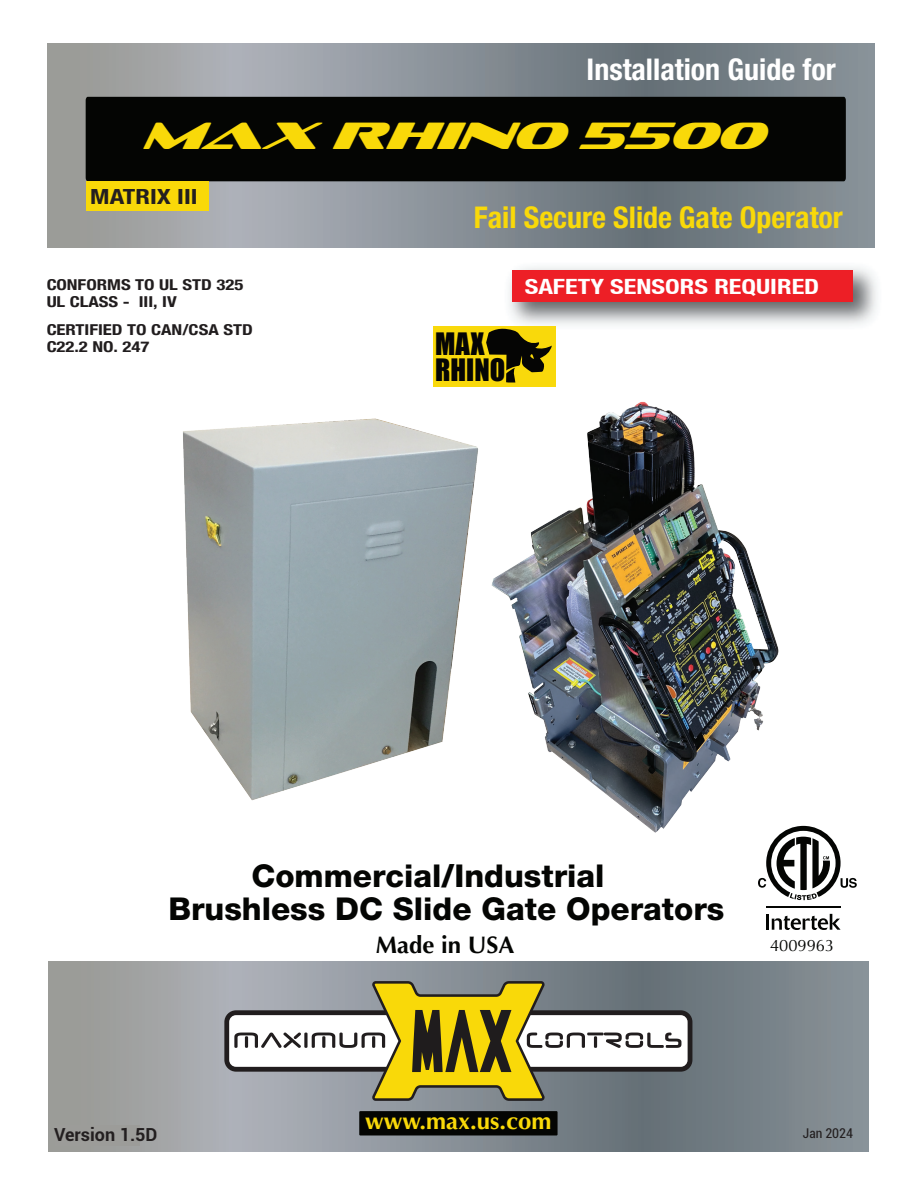
<style>
.page{position:relative;width:918px;height:1188px;background:#fff}
.page>*{position:absolute;margin:0;border:0;box-sizing:border-box;transform-origin:0 0}
.t1{font:italic 38.4px "Sofachrome Rg";color:#f9d909;scale:1.1 1}
.t2{font:800 31.5px/33px "Helvetica Neue LT Std";color:#040503}
.t3{font:700 condensed 30px "Helvetica Neue LT Std";color:#f9d909}
.t4{font:700 condensed 30px "Helvetica Neue LT Std";color:#fff}
.t5{font:28.35px/26px "Impact";color:#050504}
.t6{font:700 24px "Optima";color:#f9d909}
.t7{font:700 24px "Optima";color:#040503}
.t8{font:700 condensed 21px "Helvetica Neue LT";color:#fff;scale:1.25 1}
.t9{font:700 condensed 21px "Helvetica Neue LT Std";color:#231f20;scale:1.25 1}
.t10{font:700 18px "Roboto";color:#231f20}
.t11{font:16.5px "Optima";color:#040503}
.t12{font:700 condensed 15px/28.5px "Helvetica Neue";color:#211d1e;scale:1.25 1}
.t13{font:700 condensed 15px "Helvetica";color:#040503}
.t14{font:condensed 13.5px "Roboto";color:#231f20}
</style>
<div class="page">
<img style="left:183px;top:418px;width:233px;height:383px">
<svg style="left:48px;top:962px;width:821px;height:189px;background:#8b9296"></svg>
<hr style="left:766px;top:914px;width:3px;height:16px;background:#040503">
<svg style="left:772px;top:914px;width:69px;height:16px"></svg>
<svg style="left:853px;top:878px;width:4px;height:10px"></svg>
<img style="left:509px;top:267px;width:368px;height:58px">
<div style="left:513px;top:270px;width:340px;height:31px;background:#ed1f26"></div>
<svg style="left:47px;top:43px;width:827px;height:205px;background:#899095"></svg>
<div style="left:86px;top:97px;width:760px;height:84px;background:#040503"></div>
<div style="left:359px;top:1111px;width:199px;height:24px;background:#040503"></div>
<div style="left:224px;top:1010px;width:468px;height:62px;background:#211d1e;border-radius:12px"></div>
<div style="left:229px;top:1015px;width:459px;height:52px;background:#fff;border-radius:7px"></div>
<svg style="left:234px;top:981px;width:447px;height:120px"></svg>
<img style="left:416px;top:326px;width:437px;height:582px">
<div style="left:86px;top:181px;width:122px;height:29px;background:#f9d909"></div>
<div style="left:56px;top:1125px;width:84px;height:21px;background:#9c9c99"></div>
<h3 class="t4" style="left:587px;top:51px;width:251px">Installation Guide for</h3>
<h1 class="t1" style="left:141px;top:111px;width:566px">MAX RHINO 5500</h1>
<h3 class="t9" style="left:90px;top:184px;width:87px">MATRIX III</h3>
<h3 class="t3" style="left:474px;top:199px;width:371px">Fail Secure Slide Gate Operator</h3>
<p class="t12" style="left:46px;top:269px;width:159px">CONFORMS TO UL STD 325</p>
<h3 class="t8" style="left:525px;top:273px;width:237px">SAFETY SENSORS REQUIRED</h3>
<p class="t12" style="left:46px;top:286px;width:167px">UL CLASS - III, IV<br>CERTIFIED TO CAN/CSA STD</p>
<p class="t12" style="left:46px;top:331px;width:84px">C22.2 NO. 247</p>
<h3 class="t5" style="left:435px;top:330px;width:72px">MAX<br>RHINO</h3>
<h2 class="t2" style="left:168px;top:859px;width:558px;text-indent:83px">Commercial/Industrial<br>Brushless DC Slide Gate Operators</h2>
<h3 class="t7" style="left:376px;top:931px;width:140px">Made in USA</h3>
<p class="t11" style="left:770px;top:936px;width:66px">4009963</p>
<h3 class="t6" style="left:365px;top:1107px;width:188px">www.max.us.com</h3>
<p class="t10" style="left:54px;top:1122px;width:105px">Version 1.5D</p>
<p class="t14" style="left:803px;top:1124px;width:52px">Jan 2024</p>
<p class="t13" style="left:64px;top:1127px;width:72px">Version 1.2</p>
</div>
